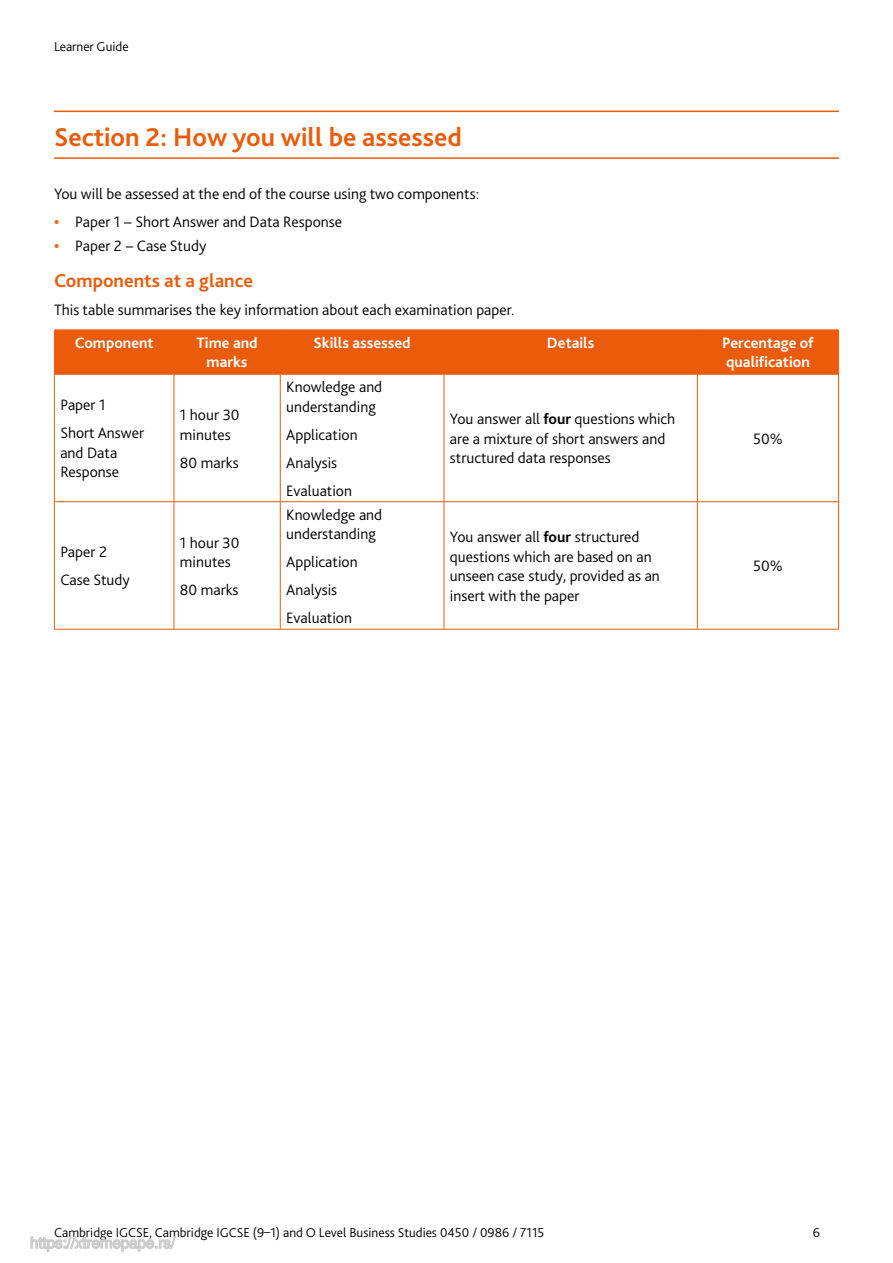
<style>
.page{position:relative;width:893px;height:1263px;background:#fff}
.page>*{position:absolute;margin:0;border:0;box-sizing:border-box;transform-origin:0 0}
.t1{font:700 27px "Bliss Pro";color:#ea5c0b}
.t2{font:700 19.5px "Bliss Pro";color:#ea5c0b}
.t3{font:300 15.75px/19.5px "Bliss Pro";color:#000}
.t4{font:700 15.75px/19.5px "Bliss Pro";color:#fff;text-align:center}
.t5{font:300 13.5px "Bliss Pro";color:#000}
.s1{font-weight:700;color:#ea5c0b}
.s2{font-weight:700}
</style>
<div class="page">
<div style="left:55px;top:330px;width:783px;height:44px;background:#ea5c0b"></div>
<hr style="left:54px;top:329px;width:120px;height:1px;background:#ea5c0b">
<hr style="left:54px;top:330px;width:1px;height:44px;background:#ea5c0b">
<hr style="left:174px;top:329px;width:106px;height:1px;background:#ea5c0b">
<hr style="left:174px;top:330px;width:1px;height:44px;background:#ea5c0b">
<hr style="left:280px;top:329px;width:164px;height:1px;background:#ea5c0b">
<hr style="left:280px;top:330px;width:1px;height:44px;background:#ea5c0b">
<hr style="left:444px;top:329px;width:253px;height:1px;background:#ea5c0b">
<hr style="left:444px;top:330px;width:1px;height:44px;background:#ea5c0b">
<hr style="left:697px;top:329px;width:142px;height:1px;background:#ea5c0b">
<hr style="left:697px;top:330px;width:1px;height:44px;background:#ea5c0b">
<hr style="left:838px;top:330px;width:1px;height:44px;background:#ea5c0b">
<hr style="left:54px;top:374px;width:120px;height:1px;background:#ea5c0b">
<hr style="left:54px;top:375px;width:1px;height:126px;background:#ea5c0b">
<hr style="left:174px;top:374px;width:106px;height:1px;background:#ea5c0b">
<hr style="left:174px;top:375px;width:1px;height:126px;background:#ea5c0b">
<hr style="left:280px;top:374px;width:164px;height:1px;background:#ea5c0b">
<hr style="left:280px;top:375px;width:1px;height:126px;background:#ea5c0b">
<hr style="left:444px;top:374px;width:253px;height:1px;background:#ea5c0b">
<hr style="left:444px;top:375px;width:1px;height:126px;background:#ea5c0b">
<hr style="left:697px;top:374px;width:142px;height:1px;background:#ea5c0b">
<hr style="left:697px;top:375px;width:1px;height:126px;background:#ea5c0b">
<hr style="left:838px;top:375px;width:1px;height:126px;background:#ea5c0b">
<hr style="left:54px;top:501px;width:120px;height:1px;background:#ea5c0b">
<hr style="left:54px;top:502px;width:1px;height:127px;background:#ea5c0b">
<hr style="left:174px;top:501px;width:106px;height:1px;background:#ea5c0b">
<hr style="left:174px;top:502px;width:1px;height:127px;background:#ea5c0b">
<hr style="left:280px;top:501px;width:164px;height:1px;background:#ea5c0b">
<hr style="left:280px;top:502px;width:1px;height:127px;background:#ea5c0b">
<hr style="left:444px;top:501px;width:253px;height:1px;background:#ea5c0b">
<hr style="left:444px;top:502px;width:1px;height:127px;background:#ea5c0b">
<hr style="left:697px;top:501px;width:142px;height:1px;background:#ea5c0b">
<hr style="left:697px;top:502px;width:1px;height:127px;background:#ea5c0b">
<hr style="left:838px;top:502px;width:1px;height:127px;background:#ea5c0b">
<hr style="left:54px;top:629px;width:120px;height:1px;background:#ea5c0b">
<hr style="left:174px;top:629px;width:106px;height:1px;background:#ea5c0b">
<hr style="left:280px;top:629px;width:164px;height:1px;background:#ea5c0b">
<hr style="left:444px;top:629px;width:253px;height:1px;background:#ea5c0b">
<hr style="left:697px;top:629px;width:142px;height:1px;background:#ea5c0b">
<hr style="left:54px;top:111px;width:785px;height:1px;background:#ea5c0b">
<hr style="left:54px;top:157px;width:785px;height:2px;background:#ea5c0b">
<svg style="left:30px;top:1236px;width:146px;height:16px"></svg>
<p class="t5" style="left:54px;top:41px;width:76px">Learner Guide</p>
<h1 class="t1" style="left:54px;top:125px;width:409px">Section 2: How you will be assessed</h1>
<p class="t3" style="left:54px;top:185px;width:427px">You will be assessed at the end of the course using two components:</p>
<p class="t3" style="left:54px;top:213px;width:290px"><span class="s1">•</span> Paper 1 − Short Answer and Data Response</p>
<p class="t3" style="left:54px;top:237px;width:154px"><span class="s1">•</span> Paper 2 − Case Study</p>
<p class="t2" style="left:54px;top:272px;width:201px">Components at a glance</p>
<p class="t3" style="left:54px;top:301px;width:462px">This table summarises the key information about each examination paper.</p>
<p class="t4" style="left:75px;top:334px;width:80px">Component</p>
<p class="t4" style="left:197px;top:334px;width:63px">Time and marks</p>
<p class="t4" style="left:314px;top:334px;width:99px">Skills assessed</p>
<p class="t4" style="left:547px;top:334px;width:49px">Details</p>
<p class="t4" style="left:722px;top:334px;width:93px;text-align:left">Percentage of qualification</p>
<p class="t3" style="left:60px;top:392px;width:85px;line-height:28px">Paper 1<br>Short Answer</p>
<p class="t3" style="left:60px;top:444px;width:60px">and Data<br>Response</p>
<p class="t3" style="left:286px;top:378px;width:98px">Knowledge and understanding</p>
<p class="t3" style="left:286px;top:421px;width:73px;line-height:28px">Application<br>Analysis<br>Evaluation</p>
<p class="t3" style="left:180px;top:406px;width:61px">1 hour 30 minutes</p>
<p class="t3" style="left:180px;top:454px;width:60px">80 marks</p>
<p class="t3" style="left:450px;top:410px;width:227px">You answer all <span class="s2">four</span> questions which are a mixture of short answers and structured data responses</p>
<p class="t3" style="left:753px;top:430px;width:31px">50%</p>
<p class="t3" style="left:60px;top:539px;width:71px;line-height:28px">Paper 2<br>Case Study</p>
<p class="t3" style="left:180px;top:534px;width:61px">1 hour 30 minutes</p>
<p class="t3" style="left:180px;top:581px;width:60px">80 marks</p>
<p class="t3" style="left:286px;top:506px;width:98px">Knowledge and understanding</p>
<p class="t3" style="left:286px;top:549px;width:73px;line-height:28px">Application<br>Analysis<br>Evaluation</p>
<p class="t3" style="left:450px;top:528px;width:211px">You answer all <span class="s2">four</span> structured questions which are based on an unseen case study, provided as an insert with the paper</p>
<p class="t3" style="left:753px;top:557px;width:31px">50%</p>
<p class="t5" style="left:54px;top:1226px;width:492px">Cambridge IGCSE, Cambridge IGCSE (9–1) and O Level Business Studies 0450 / 0986 / 7115</p>
<p class="t5" style="left:813px;top:1226px;width:9px">6</p>
</div>
